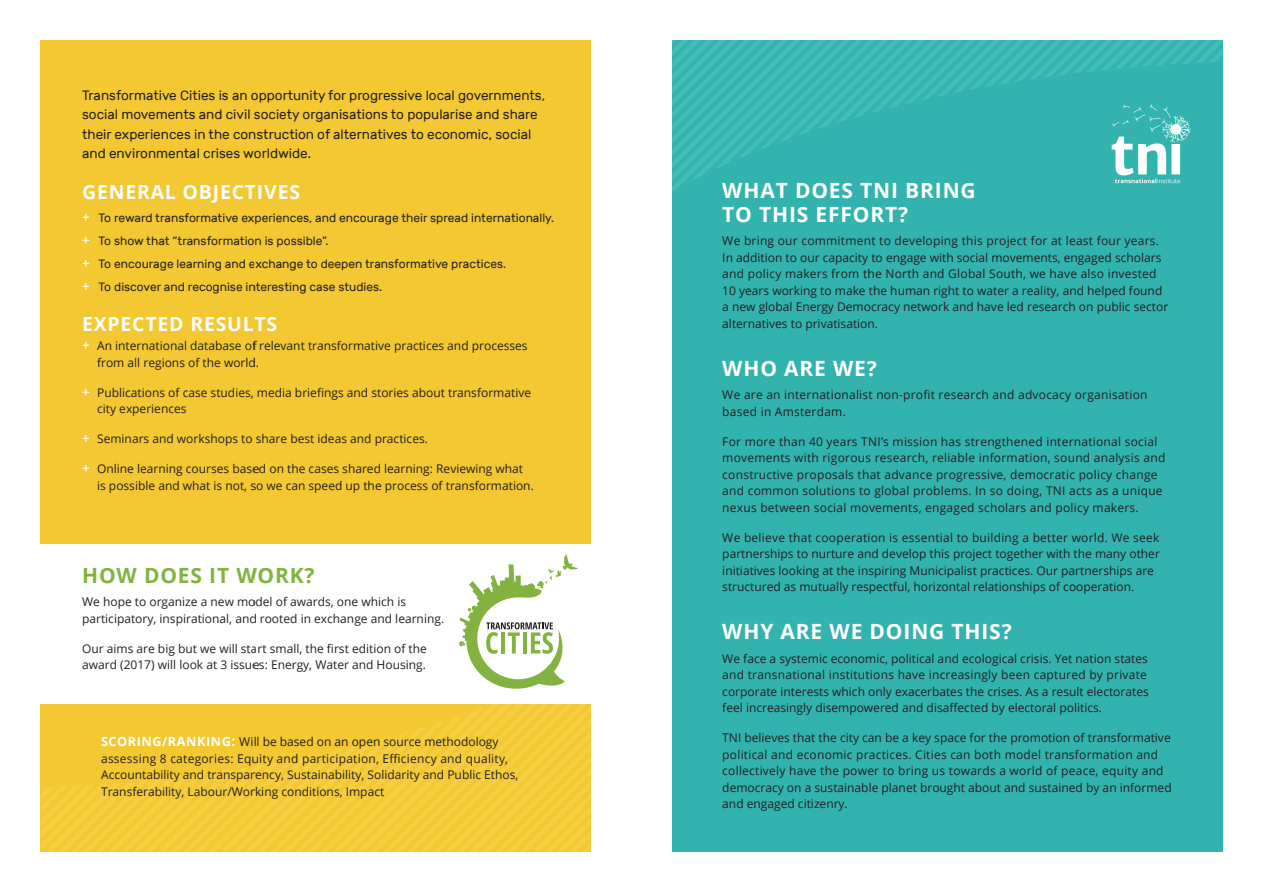
<style>
.page{position:relative;width:1263px;height:893px;background:#fff}
.page>*{position:absolute;margin:0;border:0;box-sizing:border-box;transform-origin:0 0}
.t1{font:700 21px/24px "Open Sans";letter-spacing:.04em;color:#fff}
.t2{font:700 21px "Open Sans";letter-spacing:.04em;color:#82b340}
.t3{font:700 19.5px "Open Sans";letter-spacing:.04em;color:#fff}
.t4{font:13.5px/19.5px "Rubik";color:#231f20}
.t5{font:12px/16.5px "Open Sans";color:#231f20}
.t6{font:12px/16.5px "Open Sans";letter-spacing:.02em;color:#231f20}
.t7{font:12px/23px "Rubik";color:#231f20}
.s1{font-family:"Open Sans";font-weight:600;font-size:13.5px;color:#fff}
.s2{font-weight:600;font-size:13.5px;color:#fff}
.s3{font-weight:700;font-size:12.75px;color:#fff}
.s4{font-weight:700;font-size:13.5px;color:#fff}
</style>
<div class="page">
<div style="left:40px;top:40px;width:551px;height:812px;background:#f3c832"></div>
<svg style="left:41px;top:704px;width:550px;height:148px"></svg>
<div style="left:0;top:544px;width:614px;height:160px;background:#fff"></div>
<div style="left:672px;top:40px;width:550px;height:812px;background:#32b3ad"></div>
<svg style="left:672px;top:40px;width:274px;height:151px"></svg>
<svg style="left:946px;top:40px;width:276px;height:144px"></svg>
<svg style="left:459px;top:554px;width:119px;height:135px"></svg>
<p class="t4" style="left:82px;top:86px;width:464px">Transformative Cities is an opportunity for progressive local governments, social movements and civil society organisations to popularise and share their experiences in the construction of alternatives to economic, social and environmental crises worldwide.</p>
<h2 class="t3" style="left:82px;top:178px;width:219px">GENERAL OBJECTIVES</h2>
<p class="t7" style="left:82px;top:206px;width:474px"><span class="s1">+</span> To reward transformative experiences, and encourage their spread internationally. <span class="s1">+</span> To show that “transformation is possible”.<br><span class="s1">+</span> To encourage learning and exchange to deepen transformative practices.<br><span class="s1">+</span> To discover and recognise interesting case studies.</p>
<h2 class="t3" style="left:82px;top:310px;width:197px">EXPECTED RESULTS</h2>
<p class="t5" style="left:97px;top:337px;width:432px;text-indent:-15px"><span class="s2">+</span> An international database of relevant transformative practices and processes from all regions of the world.</p>
<p class="t5" style="left:97px;top:384px;width:435px;text-indent:-15px"><span class="s2">+</span> Publications of case studies, media briefings and stories about transformative city experiences</p>
<p class="t5" style="left:82px;top:430px;width:347px"><span class="s2">+</span> Seminars and workshops to share best ideas and practices.</p>
<p class="t5" style="left:97px;top:460px;width:438px;text-indent:-15px"><span class="s2">+</span> Online learning courses based on the cases shared learning: Reviewing what is possible and what is not, so we can speed up the process of transformation.</p>
<h1 class="t2" style="left:82px;top:560px;width:234px">HOW DOES IT WORK?</h1>
<p class="t5" style="left:82px;top:593px;width:364px">We hope to organize a new model of awards, one which is participatory, inspirational, and rooted in exchange and learning.</p>
<p class="t5" style="left:82px;top:640px;width:346px">Our aims are big but we will start small, the first edition of the award (2017) will look at 3 issues: Energy, Water and Housing.</p>
<p class="t5" style="left:101px;top:733px;width:419px"><span class="s3">SCORING/RANKING</span><span class="s4">:</span> Will be based on an open source methodology assessing 8 categories: Equity and participation, Efficiency and quality, Accountability and transparency, Sustainability, Solidarity and Public Ethos, Transferability, Labour/Working conditions, Impact</p>
<h1 class="t1" style="left:722px;top:178px;width:255px">WHAT DOES TNI BRING<br>TO THIS EFFORT?</h1>
<p class="t5" style="left:722px;top:233px;width:447px">We bring our commitment to developing this project for at least four years.<br>In addition to our capacity to engage with social movements, engaged scholars and policy makers from the North and Global South, we have also invested 10 years working to make the human right to water a reality, and helped found a new global Energy Democracy network and have led research on public sector alternatives to privatisation.</p>
<h1 class="t1" style="left:722px;top:356px;width:156px">WHO ARE WE?</h1>
<p class="t6" style="left:722px;top:386px;width:427px">We are an internationalist non-profit research and advocacy organisation based in Amsterdam.</p>
<p class="t6" style="left:722px;top:433px;width:445px">For more than 40 years TNI’s mission has strengthened international social movements with rigorous research, reliable information, sound analysis and constructive proposals that advance progressive, democratic policy change and common solutions to global problems. In so doing, TNI acts as a unique nexus between social movements, engaged scholars and policy makers.</p>
<p class="t5" style="left:722px;top:529px;width:439px">We believe that cooperation is essential to building a better world. We seek partnerships to nurture and develop this project together with the many other initiatives looking at the inspiring Municipalist practices. Our partnerships are structured as mutually respectful, horizontal relationships of cooperation.</p>
<h1 class="t1" style="left:722px;top:619px;width:291px">WHY ARE WE DOING THIS?</h1>
<p class="t5" style="left:722px;top:650px;width:428px">We face a systemic economic, political and ecological crisis. Yet nation states and transnational institutions have increasingly been captured by private corporate interests which only exacerbates the crises. As a result electorates feel increasingly disempowered and disaffected by electoral politics.</p>
<p class="t5" style="left:722px;top:729px;width:451px">TNI believes that the city can be a key space for the promotion of transformative political and economic practices. Cities can both model transformation and collectively have the power to bring us towards a world of peace, equity and democracy on a sustainable planet brought about and sustained by an informed and engaged citizenry.</p>
</div>
